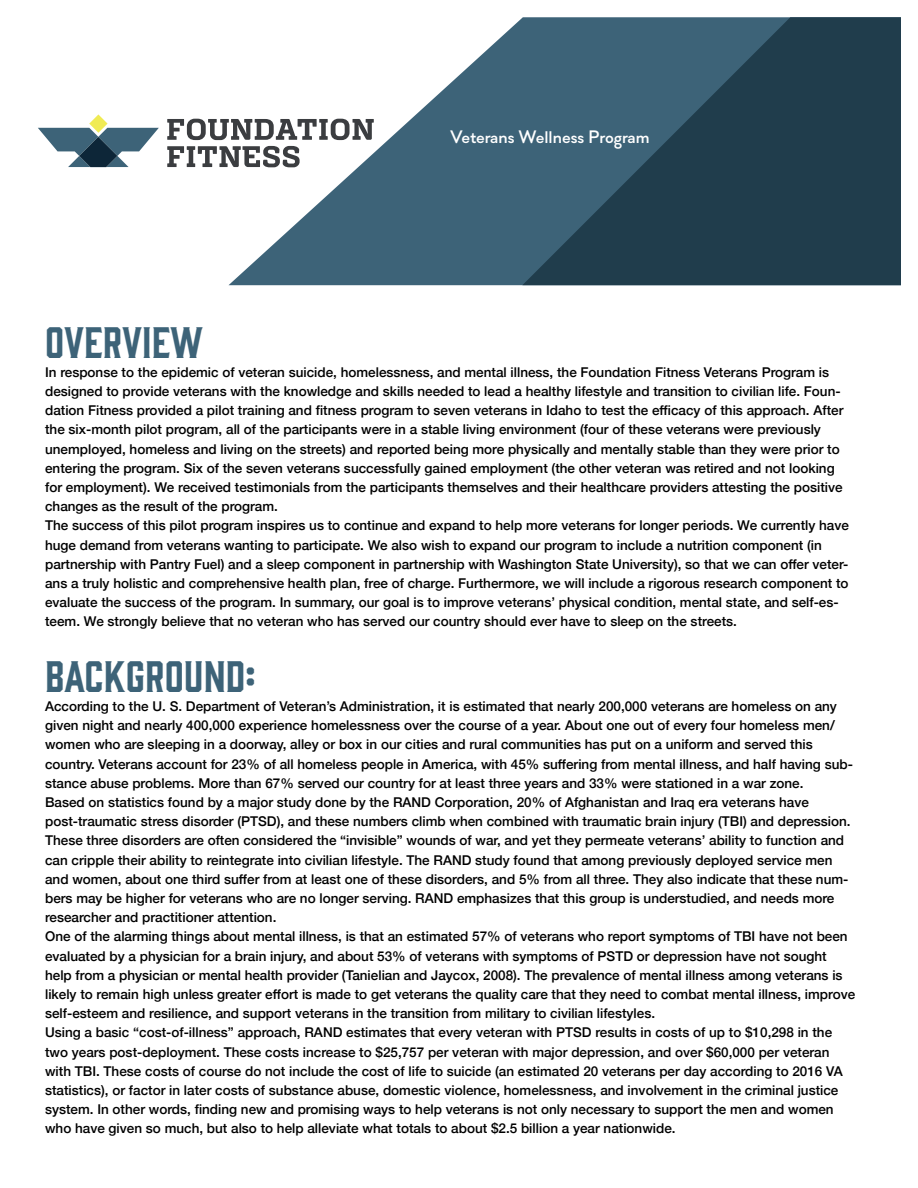
<style>
.page{position:relative;width:918px;height:1188px;background:#fff}
.page>*{position:absolute;margin:0;border:0;box-sizing:border-box;transform-origin:0 0}
.t1{font:40.5px "Gin";color:#3d6378}
.t2{font:500 18px "Soin Sans Pro";color:#fff}
.t3{font:500 13.5px/19.2px "Helvetica Neue";color:#000}
</style>
<div class="page">
<svg style="left:167px;top:119px;width:62px;height:21px"></svg>
<svg style="left:167px;top:146px;width:62px;height:21px"></svg>
<svg style="left:38px;top:114px;width:121px;height:53px"></svg>
<svg style="left:229px;top:18px;width:293px;height:267px;fill:#3d6378"></svg>
<svg style="left:522px;top:17px;width:379px;height:268px;background:#2a4a5b"></svg>
<h2 class="t2" style="left:450px;top:126px;width:201px">Veterans Wellness Program</h2>
<h1 class="t1" style="left:45px;top:314px;width:160px">OVERVIEW</h1>
<p class="t3" style="left:45px;top:361px;width:805px">In response to the epidemic of veteran suicide, homelessness, and mental illness, the Foundation Fitness Veterans Program is designed to provide veterans with the knowledge and skills needed to lead a healthy lifestyle and transition to civilian life. Foun&shy;dation Fitness provided a pilot training and fitness program to seven veterans in Idaho to test the efficacy of this approach. After the six-month pilot program, all of the participants were in a stable living environment (four of these veterans were previously unemployed, homeless and living on the streets) and reported being more physically and mentally stable than they were prior to entering the program. Six of the seven veterans successfully gained employment (the other veteran was retired and not looking for employment). We received testimonials from the participants themselves and their healthcare providers attesting the positive changes as the result of the program.<br>The success of this pilot program inspires us to continue and expand to help more veterans for longer periods. We currently have huge demand from veterans wanting to participate. We also wish to expand our program to include a nutrition component (in partnership with Pantry Fuel) and a sleep component in partnership with Washington State University), so that we can offer veter&shy;ans a truly holistic and comprehensive health plan, free of charge. Furthermore, we will include a rigorous research component to evaluate the success of the program. In summary, our goal is to improve veterans’ physical condition, mental state, and self-es&shy;teem. We strongly believe that no veteran who has served our country should ever have to sleep on the streets.</p>
<h1 class="t1" style="left:45px;top:648px;width:212px">BACKGROUND:</h1>
<p class="t3" style="left:45px;top:696px;width:812px">According to the U. S. Department of Veteran’s Administration, it is estimated that nearly 200,000 veterans are homeless on any given night and nearly 400,000 experience homelessness over the course of a year. About one out of every four homeless men/ women who are sleeping in a doorway, alley or box in our cities and rural communities has put on a uniform and served this country. Veterans account for 23% of all homeless people in America, with 45% suffering from mental illness, and half having sub&shy;stance abuse problems. More than 67% served our country for at least three years and 33% were stationed in a war zone.<br>Based on statistics found by a major study done by the RAND Corporation, 20% of Afghanistan and Iraq era veterans have post-traumatic stress disorder (PTSD), and these numbers climb when combined with traumatic brain injury (TBI) and depression.<br>These three disorders are often considered the “invisible” wounds of war, and yet they permeate veterans’ ability to function and can cripple their ability to reintegrate into civilian lifestyle. The RAND study found that among previously deployed service men and women, about one third suffer from at least one of these disorders, and 5% from all three. They also indicate that these num&shy;bers may be higher for veterans who are no longer serving. RAND emphasizes that this group is understudied, and needs more researcher and practitioner attention.<br>One of the alarming things about mental illness, is that an estimated 57% of veterans who report symptoms of TBI have not been evaluated by a physician for a brain injury, and about 53% of veterans with symptoms of PSTD or depression have not sought help from a physician or mental health provider (Tanielian and Jaycox, 2008). The prevalence of mental illness among veterans is likely to remain high unless greater effort is made to get veterans the quality care that they need to combat mental illness, improve self-esteem and resilience, and support veterans in the transition from military to civilian lifestyles.<br>Using a basic “cost-of-illness” approach, RAND estimates that every veteran with PTSD results in costs of up to $10,298 in the two years post-deployment. These costs increase to $25,757 per veteran with major depression, and over $60,000 per veteran with TBI. These costs of course do not include the cost of life to suicide (an estimated 20 veterans per day according to 2016 VA statistics), or factor in later costs of substance abuse, domestic violence, homelessness, and involvement in the criminal justice system. In other words, finding new and promising ways to help veterans is not only necessary to support the men and women who have given so much, but also to help alleviate what totals to about $2.5 billion a year nationwide.</p>
</div>
